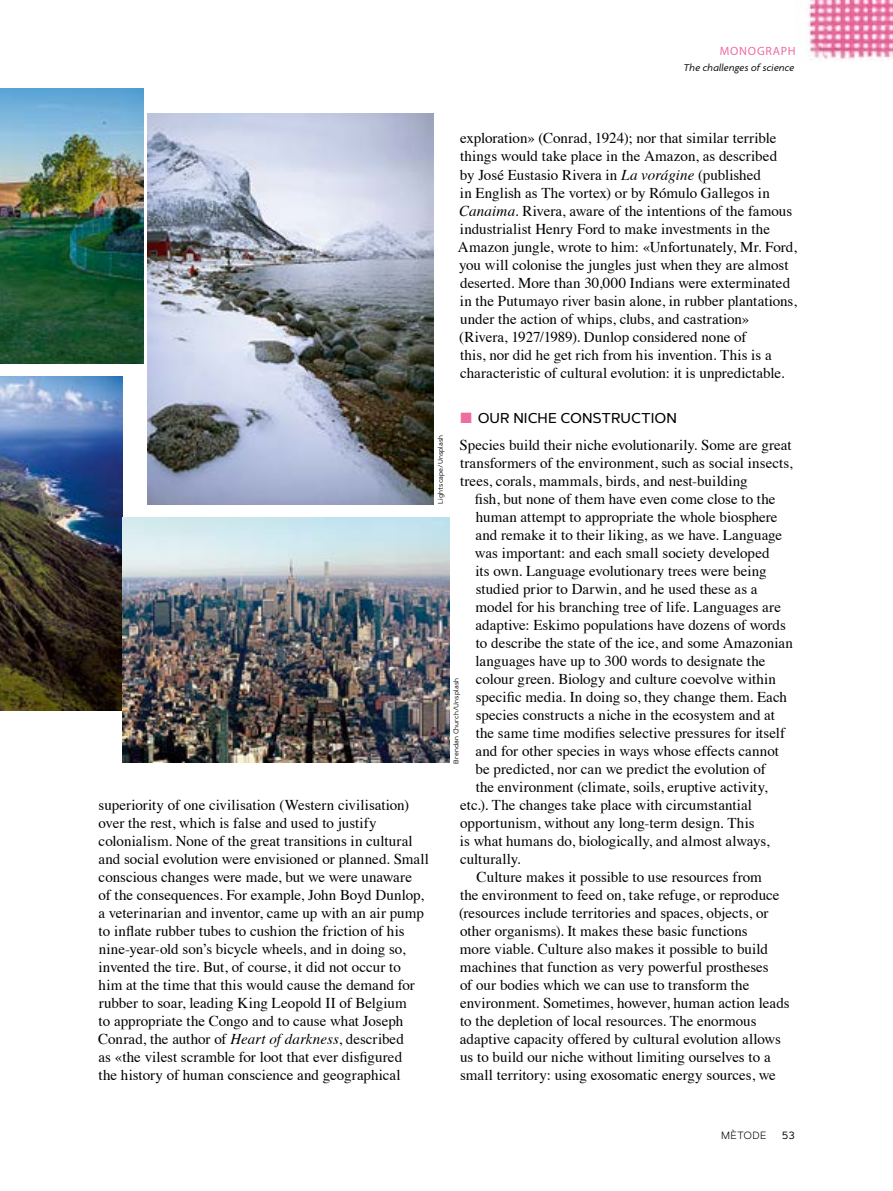
<style>
.page{position:relative;width:893px;height:1191px;background:#fff}
.page>*{position:absolute;margin:0;border:0;box-sizing:border-box;transform-origin:0 0}
.t1{font:15px/18px "Times";color:#000}
.t2{font:500 14.25px "Artegra Sans";color:#000}
.t3{font:12px "Myriad Pro";letter-spacing:.065em;color:#ed6da0}
.t4{font:italic 10.5px "Agenda";letter-spacing:.015em;color:#000}
.t5{font:300 10.5px "Artegra Sans";letter-spacing:.015em;color:#000}
.t6{font:10.5px "Artegra Sans";color:#000}
.t7{font:6.75px "Artegra Sans";letter-spacing:.01em;color:#000}
.s1{font-style:italic}
.s2{color:#ed6da0}
</style>
<div class="page">
<img style="left:806px;top:0;width:87px;height:61px">
<img style="left:0;top:376px;width:122px;height:334px">
<img style="left:0;top:88px;width:143px;height:275px">
<img style="left:148px;top:114px;width:286px;height:391px">
<img style="left:122px;top:517px;width:327px;height:245px">
<p class="t3" style="left:720px;top:44px;width:77px">MONOGRAPH</p>
<p class="t4" style="left:684px;top:61px;width:112px">The challenges of science</p>
<p class="t1" style="left:98px;top:794px;width:332px">superiority of one civilisation (Western civilisation) over the rest, which is false and used to justify colonialism. None of the great transitions in cultural and social evolution were envisioned or planned. Small conscious changes were made, but we were unaware<br>of the consequences. For example, John Boyd Dunlop, a veterinarian and inventor, came up with an air pump to inflate rubber tubes to cushion the friction of his nine-year-old son’s bicycle wheels, and in doing so, invented the tire. But, of course, it did not occur to<br>him at the time that this would cause the demand for rubber to soar, leading King Leopold II of Belgium<br>to appropriate the Congo and to cause what Joseph Conrad, the author of <span class="s1">Heart of darkness</span>, described<br>as «the vilest scramble for loot that ever disfigured<br>the history of human conscience and geographical</p>
<p class="t7" style="left:436px;top:503px;width:70px;rotate:-90deg">Lightscape/Unsplash</p>
<p class="t1" style="left:458px;top:128px;width:340px">exploration» (Conrad, 1924); nor that similar terrible things would take place in the Amazon, as described<br>by José Eustasio Rivera in <span class="s1">La vorágine</span> (published<br>in English as The vortex) or by Rómulo Gallegos in <span class="s1">Canaima</span>. Rivera, aware of the intentions of the famous industrialist Henry Ford to make investments in the Amazon jungle, wrote to him: «Unfortunately, Mr. Ford, you will colonise the jungles just when they are almost deserted. More than 30,000 Indians were exterminated in the Putumayo river basin alone, in rubber plantations, under the action of whips, clubs, and castration» (Rivera, 1927/1989). Dunlop considered none of<br>this, nor did he get rich from his invention. This is a characteristic of cultural evolution: it is unpredictable.</p>
<p class="t2" style="left:460px;top:408px;width:218px"><span class="s2">■</span> OUR NICHE CONSTRUCTION</p>
<p class="t1" style="left:460px;top:434px;width:335px;text-align:justify">Species build their niche evolutionarily. Some are great transformers of the environment, such as social insects, trees, corals, mammals, birds, and nest-building</p>
<p class="t1" style="left:475px;top:488px;width:302px">fish, but none of them have even come close to the</p>
<p class="t1" style="left:476px;top:506px;width:303px">human attempt to appropriate the whole biosphere</p>
<p class="t1" style="left:475px;top:524px;width:308px">and remake it to their liking, as we have. Language</p>
<p class="t1" style="left:475px;top:542px;width:296px">was important: and each small society developed</p>
<p class="t1" style="left:476px;top:560px;width:292px">its own. Language evolutionary trees were being</p>
<p class="t1" style="left:476px;top:578px;width:283px">studied prior to Darwin, and he used these as a</p>
<p class="t1" style="left:476px;top:596px;width:307px">model for his branching tree of life. Languages are</p>
<p class="t1" style="left:475px;top:614px;width:312px">adaptive: Eskimo populations have dozens of words</p>
<p class="t1" style="left:476px;top:632px;width:319px">to describe the state of the ice, and some Amazonian</p>
<p class="t1" style="left:475px;top:650px;width:292px">languages have up to 300 words to designate the</p>
<p class="t1" style="left:476px;top:668px;width:302px">colour green. Biology and culture coevolve within</p>
<p class="t1" style="left:476px;top:686px;width:313px">specific media. In doing so, they change them. Each</p>
<p class="t1" style="left:476px;top:704px;width:301px">species constructs a niche in the ecosystem and at</p>
<p class="t1" style="left:476px;top:722px;width:311px">the same time modifies selective pressures for itself</p>
<p class="t1" style="left:475px;top:740px;width:305px">and for other species in ways whose effects cannot</p>
<p class="t1" style="left:476px;top:758px;width:292px">be predicted, nor can we predict the evolution of</p>
<p class="t1" style="left:476px;top:776px;width:293px">the environment (climate, soils, eruptive activity,</p>
<p class="t1" style="left:460px;top:794px;width:293px">etc.). The changes take place with circumstantial</p>
<p class="t1" style="left:460px;top:812px;width:296px">opportunism, without any long-term design. This</p>
<p class="t1" style="left:460px;top:830px;width:311px">is what humans do, biologically, and almost always,</p>
<p class="t1" style="left:460px;top:848px;width:62px">culturally.</p>
<p class="t1" style="left:477px;top:866px;width:287px">Culture makes it possible to use resources from</p>
<p class="t1" style="left:460px;top:884px;width:321px">the environment to feed on, take refuge, or reproduce</p>
<p class="t1" style="left:459px;top:902px;width:311px">(resources include territories and spaces, objects, or</p>
<p class="t1" style="left:460px;top:920px;width:289px">other organisms). It makes these basic functions</p>
<p class="t1" style="left:460px;top:938px;width:310px">more viable. Culture also makes it possible to build</p>
<p class="t1" style="left:460px;top:956px;width:310px">machines that function as very powerful prostheses</p>
<p class="t1" style="left:460px;top:974px;width:291px">of our bodies which we can use to transform the</p>
<p class="t1" style="left:460px;top:992px;width:331px">environment. Sometimes, however, human action leads</p>
<p class="t1" style="left:460px;top:1010px;width:298px">to the depletion of local resources. The enormous</p>
<p class="t1" style="left:460px;top:1028px;width:322px">adaptive capacity offered by cultural evolution allows</p>
<p class="t1" style="left:460px;top:1046px;width:312px">us to build our niche without limiting ourselves to a</p>
<p class="t1" style="left:460px;top:1064px;width:317px">small territory: using exosomatic energy sources, we</p>
<p class="t7" style="left:452px;top:763px;width:87px;rotate:-90deg">Brendan Church/Unsplash</p>
<p class="t5" style="left:721px;top:1128px;width:47px">MÈTODE</p>
<p class="t6" style="left:782px;top:1127px;width:14px">53</p>
</div>
